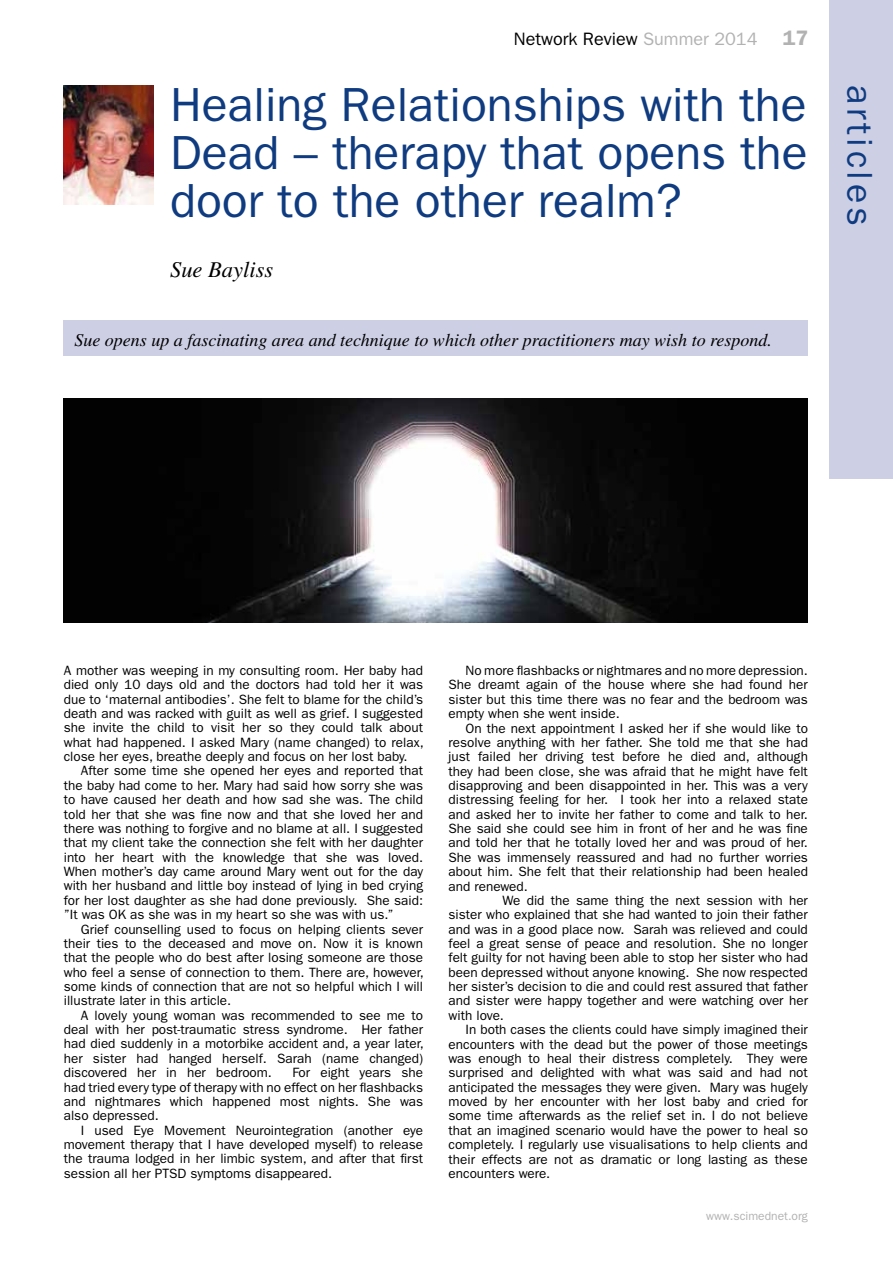
<style>
.page{position:relative;width:893px;height:1263px;background:#fff}
.page>*{position:absolute;margin:0;border:0;box-sizing:border-box;transform-origin:0 0}
.t1{font:48px/48px "Franklin Gothic";color:#0f3b80;text-align:justify}
.t2{font:36px "Franklin Gothic";letter-spacing:.1em;color:#0f3b80}
.t3{font:italic 22.5px "Times";color:#000}
.t4{font:italic 18px "Times";color:#000}
.t5{font:18px "Franklin Gothic";color:#000}
.t6{font:13.5px/14.4px "Franklin Gothic";color:#000;text-align:justify}
.t7{font:12px "Franklin Gothic";color:#b3b2b2}
.s1{color:#b3b2b2}
.s2{font-weight:600;font-size:21px;color:#b3b2b2}
</style>
<div class="page">
<div style="left:829px;top:0;width:64px;height:478px;background:#cdcfe5"></div>
<img style="left:64px;top:85px;width:89px;height:120px">
<div style="left:64px;top:321px;width:744px;height:35px;background:#cdcfe5"></div>
<img style="left:64px;top:399px;width:744px;height:223px">
<h3 class="t5" style="left:514px;top:28px;width:296px">Network Review <span class="s1">Summer 2014</span> <span class="s2">17</span></h3>
<h1 class="t1" style="left:170px;top:81px;width:639px">Healing Relationships with the Dead – therapy that opens the door to the other realm?</h1>
<h3 class="t3" style="left:170px;top:257px;width:105px">Sue Bayliss</h3>
<h3 class="t4" style="left:74px;top:330px;width:699px">Sue opens up a fascinating area and technique to which other practitioners may wish to respond.</h3>
<h2 class="t2" style="left:880px;top:85px;width:142px;rotate:90deg">articles</h2>
<p class="t6" style="left:64px;top:663px;width:361px">A mother was weeping in my consulting room. Her baby had died only 10 days old and the doctors had told her it was due to ‘maternal antibodies’. She felt to blame for the child’s death and was racked with guilt as well as grief. I suggested she invite the child to visit her so they could talk about what had happened. I asked Mary (name changed) to relax, close her eyes, breathe deeply and focus on her lost baby.</p>
<p class="t6" style="left:64px;top:764px;width:361px;text-indent:17px">After some time she opened her eyes and reported that the baby had come to her. Mary had said how sorry she was to have caused her death and how sad she was. The child told her that she was fine now and that she loved her and there was nothing to forgive and no blame at all. I suggested that my client take the connection she felt with her daughter into her heart with the knowledge that she was loved.<br>When mother’s day came around Mary went out for the day with her husband and little boy instead of lying in bed crying for her lost daughter as she had done previously. She said: ”It was OK as she was in my heart so she was with us.”</p>
<p class="t6" style="left:64px;top:922px;width:361px;text-indent:17px">Grief counselling used to focus on helping clients sever their ties to the deceased and move on. Now it is known that the people who do best after losing someone are those who feel a sense of connection to them. There are, however, some kinds of connection that are not so helpful which I will illustrate later in this article.</p>
<p class="t6" style="left:64px;top:1008px;width:361px;text-indent:17px">A lovely young woman was recommended to see me to deal with her post-traumatic stress syndrome. Her father had died suddenly in a motorbike accident and, a year later, her sister had hanged herself. Sarah (name changed) discovered her in her bedroom.</p>
<p class="t6" style="left:64px;top:1065px;width:361px;text-indent:229px">For eight years she had tried every type of therapy with no effect on her flashbacks and nightmares which happened most nights. She was also depressed.</p>
<p class="t6" style="left:64px;top:1123px;width:361px;text-indent:17px">I used Eye Movement Neurointegration (another eye movement therapy that I have developed myself) to release the trauma lodged in her limbic system, and after that first session all her PTSD symptoms disappeared.</p>
<p class="t6" style="left:449px;top:663px;width:361px;text-indent:17px">No more flashbacks or nightmares and no more depression.<br>She dreamt again of the house where she had found her sister but this time there was no fear and the bedroom was empty when she went inside.</p>
<p class="t6" style="left:449px;top:721px;width:361px;text-indent:17px">On the next appointment I asked her if she would like to resolve anything with her father. She told me that she had just failed her driving test before he died and, although they had been close, she was afraid that he might have felt disapproving and been disappointed in her. This was a very distressing feeling for her. I took her into a relaxed state and asked her to invite her father to come and talk to her.<br>She said she could see him in front of her and he was fine and told her that he totally loved her and was proud of her.<br>She was immensely reassured and had no further worries about him. She felt that their relationship had been healed and renewed.</p>
<p class="t6" style="left:449px;top:893px;width:361px;text-indent:54px">We did the same thing the next session with her sister who explained that she had wanted to join their father and was in a good place now. Sarah was relieved and could feel a great sense of peace and resolution. She no longer felt guilty for not having been able to stop her sister who had been depressed without anyone knowing. She now respected her sister’s decision to die and could rest assured that father and sister were happy together and were watching over her with love.</p>
<p class="t6" style="left:449px;top:1022px;width:361px;text-indent:17px">In both cases the clients could have simply imagined their encounters with the dead but the power of those meetings was enough to heal their distress completely. They were surprised and delighted with what was said and had not anticipated the messages they were given. Mary was hugely moved by her encounter with her lost baby and cried for some time afterwards as the relief set in. I do not believe that an imagined scenario would have the power to heal so completely. I regularly use visualisations to help clients and their effects are not as dramatic or long lasting as these encounters were.</p>
<p class="t7" style="left:706px;top:1209px;width:103px">www.scimednet.org</p>
</div>
